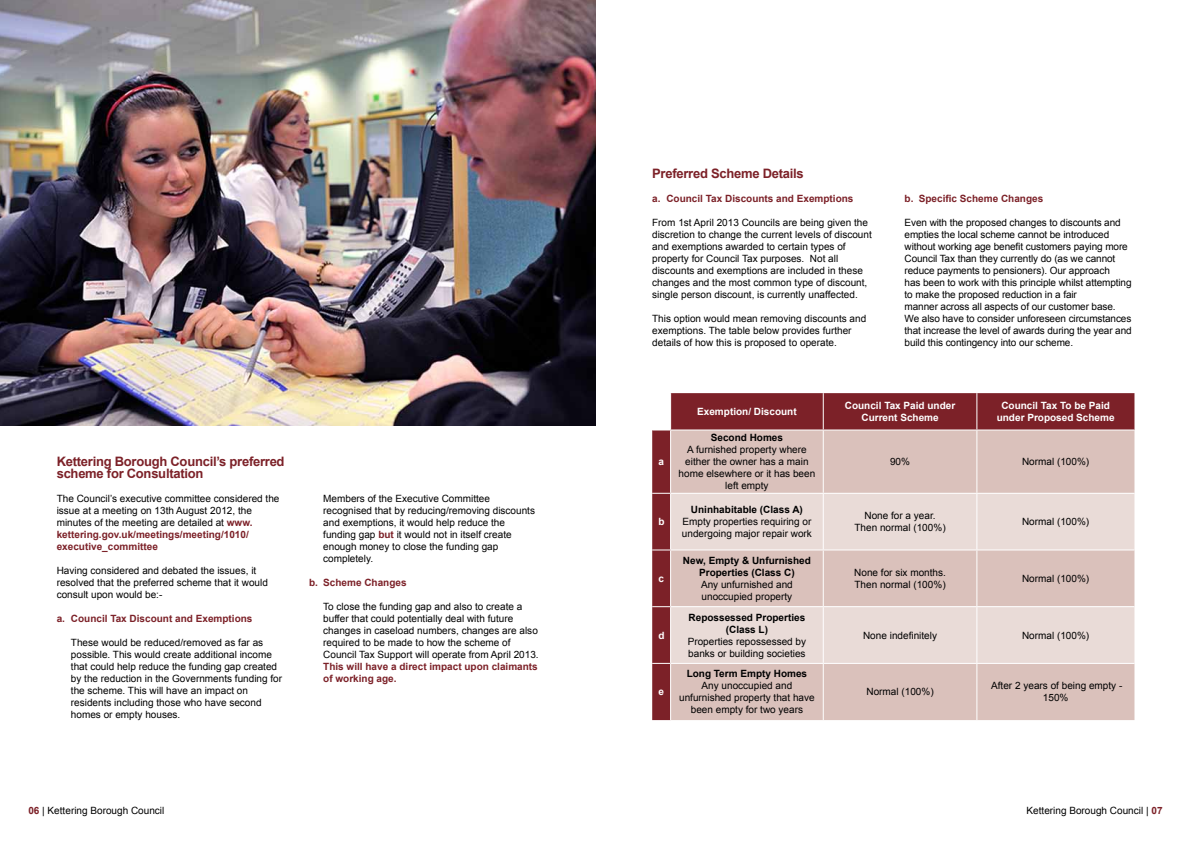
<style>
.page{position:relative;width:1191px;height:842px;background:#fff}
.page>*{position:absolute;margin:0;border:0;box-sizing:border-box;transform-origin:0 0}
.t1{font:700 13px/12px "Arial";letter-spacing:-.02em;color:#7c2128}
.t2{font:10px/12px "Arial";color:#000}
.t3{font:700 10px/12px "Arial";color:#7c2128}
.t4{font:700 10px/12px "Arial";color:#000;text-align:center}
.t5{font:700 10px/12px "Arial";color:#fff;text-align:center}
.s1{font-weight:700;color:#7c2128}
</style>
<div class="page">
<img style="left:0;top:0;width:595px;height:425px">
<svg style="left:652px;top:393px;width:482px;height:327px;background:#802930"></svg>
<div style="left:671px;top:430px;width:463px;height:290px;background:#dac1bb"></div>
<svg style="left:671px;top:494px;width:463px;height:169px;background:#e4d2ce"></svg>
<hr style="left:670px;top:393px;width:1px;height:36px;background:#fff">
<hr style="left:822px;top:393px;width:1px;height:36px;background:#fff">
<hr style="left:976px;top:393px;width:1px;height:36px;background:#fff">
<svg style="left:652px;top:429px;width:18px;height:1px"></svg>
<hr style="left:670px;top:429px;width:153px;height:1px;background:#fff">
<hr style="left:670px;top:430px;width:1px;height:63px;background:#fff">
<hr style="left:823px;top:429px;width:154px;height:1px;background:#fff">
<hr style="left:822px;top:430px;width:1px;height:63px;background:#fff">
<hr style="left:977px;top:429px;width:157px;height:1px;background:#fff">
<hr style="left:976px;top:430px;width:1px;height:63px;background:#fff">
<svg style="left:652px;top:493px;width:18px;height:1px"></svg>
<hr style="left:670px;top:493px;width:153px;height:1px;background:#fff">
<hr style="left:670px;top:494px;width:1px;height:55px;background:#fff">
<hr style="left:823px;top:493px;width:154px;height:1px;background:#fff">
<hr style="left:822px;top:494px;width:1px;height:55px;background:#fff">
<hr style="left:977px;top:493px;width:157px;height:1px;background:#fff">
<hr style="left:976px;top:494px;width:1px;height:55px;background:#fff">
<svg style="left:652px;top:549px;width:18px;height:1px"></svg>
<hr style="left:670px;top:549px;width:153px;height:1px;background:#fff">
<hr style="left:670px;top:550px;width:1px;height:56px;background:#fff">
<hr style="left:823px;top:549px;width:154px;height:1px;background:#fff">
<hr style="left:822px;top:550px;width:1px;height:56px;background:#fff">
<hr style="left:977px;top:549px;width:157px;height:1px;background:#fff">
<hr style="left:976px;top:550px;width:1px;height:56px;background:#fff">
<svg style="left:652px;top:606px;width:18px;height:1px"></svg>
<hr style="left:670px;top:606px;width:153px;height:1px;background:#fff">
<hr style="left:670px;top:607px;width:1px;height:56px;background:#fff">
<hr style="left:823px;top:606px;width:154px;height:1px;background:#fff">
<hr style="left:822px;top:607px;width:1px;height:56px;background:#fff">
<hr style="left:977px;top:606px;width:157px;height:1px;background:#fff">
<hr style="left:976px;top:607px;width:1px;height:56px;background:#fff">
<svg style="left:652px;top:663px;width:18px;height:1px"></svg>
<hr style="left:670px;top:663px;width:153px;height:1px;background:#fff">
<hr style="left:670px;top:664px;width:1px;height:56px;background:#fff">
<hr style="left:823px;top:663px;width:154px;height:1px;background:#fff">
<hr style="left:822px;top:664px;width:1px;height:56px;background:#fff">
<hr style="left:977px;top:663px;width:157px;height:1px;background:#fff">
<hr style="left:976px;top:664px;width:1px;height:56px;background:#fff">
<h1 class="t1" style="left:652px;top:167px;width:153px">Preferred Scheme Details</h1>
<p class="t3" style="left:652px;top:193px;width:203px">a. Council Tax Discounts and Exemptions</p>
<p class="t2" style="left:652px;top:217px;width:221px">From 1st April 2013 Councils are being given the discretion to change the current levels of discount and exemptions awarded to certain types of property for Council Tax purposes. Not all discounts and exemptions are included in these changes and the most common type of discount, single person discount, is currently unaffected.</p>
<p class="t2" style="left:652px;top:313px;width:215px">This option would mean removing discounts and exemptions. The table below provides further details of how this is proposed to operate.</p>
<p class="t3" style="left:904px;top:193px;width:140px">b. Specific Scheme Changes</p>
<p class="t2" style="left:904px;top:217px;width:229px">Even with the proposed changes to discounts and empties the local scheme cannot be introduced without working age benefit customers paying more Council Tax than they currently do (as we cannot reduce payments to pensioners). Our approach<br>has been to work with this principle whilst attempting to make the proposed reduction in a fair<br>manner across all aspects of our customer base.<br>We also have to consider unforeseen circumstances that increase the level of awards during the year and build this contingency into our scheme.</p>
<h1 class="t1" style="left:57px;top:455px;width:229px">Kettering Borough Council’s preferred scheme for Consultation</h1>
<p class="t2" style="left:57px;top:493px;width:224px">The Council’s executive committee considered the issue at a meeting on 13th August 2012, the minutes of the meeting are detailed at <span class="s1">www. kettering.gov.uk/meetings/meeting/1010/ executive_committee</span></p>
<p class="t2" style="left:57px;top:565px;width:213px">Having considered and debated the issues, it resolved that the preferred scheme that it would consult upon would be:-</p>
<p class="t3" style="left:57px;top:613px;width:197px">a. Council Tax Discount and Exemptions</p>
<p class="t2" style="left:71px;top:637px;width:213px">These would be reduced/removed as far as possible. This would create additional income that could help reduce the funding gap created by the reduction in the Governments funding for the scheme. This will have an impact on residents including those who have second homes or empty houses.</p>
<p class="t2" style="left:323px;top:493px;width:213px">Members of the Executive Committee recognised that by reducing/removing discounts and exemptions, it would help reduce the funding gap <span class="s1">but</span> it would not in itself create enough money to close the funding gap completely.</p>
<p class="t3" style="left:309px;top:577px;width:99px">b. Scheme Changes</p>
<p class="t2" style="left:323px;top:601px;width:217px">To close the funding gap and also to create a buffer that could potentially deal with future changes in caseload numbers, changes are also required to be made to how the scheme of Council Tax Support will operate from April 2013.</p>
<p class="t3" style="left:323px;top:661px;width:216px">This will have a direct impact upon claimants of working age.</p>
<p class="t5" style="left:658px;top:456px;width:7px">a</p>
<p class="t5" style="left:658px;top:516px;width:8px">b</p>
<p class="t5" style="left:658px;top:572px;width:7px">c</p>
<p class="t5" style="left:658px;top:629px;width:8px">d</p>
<p class="t5" style="left:658px;top:686px;width:7px">e</p>
<p class="t5" style="left:697px;top:406px;width:101px">Exemption/ Discount</p>
<p class="t5" style="left:845px;top:400px;width:112px">Council Tax Paid under<br>Current Scheme</p>
<p class="t5" style="left:996px;top:400px;width:119px">Council Tax To be Paid under Proposed Scheme</p>
<p class="t4" style="left:711px;top:432px;width:74px">Second Homes</p>
<p class="t2" style="left:678px;top:444px;width:138px;text-align:center">A furnished property where either the owner has a main home elsewhere or it has been left empty</p>
<p class="t2" style="left:890px;top:456px;width:22px">90%</p>
<p class="t2" style="left:1022px;top:456px;width:69px">Normal (100%)</p>
<p class="t4" style="left:691px;top:504px;width:113px">Uninhabitable (Class A)</p>
<p class="t2" style="left:682px;top:516px;width:132px">Empty properties requiring or undergoing major repair work</p>
<p class="t2" style="left:854px;top:510px;width:93px;text-align:center">None for a year.<br>Then normal (100%)</p>
<p class="t2" style="left:1022px;top:516px;width:69px">Normal (100%)</p>
<p class="t4" style="left:683px;top:554px;width:129px">New, Empty &amp; Unfurnished<br>Properties (Class C)</p>
<p class="t2" style="left:701px;top:578px;width:93px">Any unfurnished and unoccupied property</p>
<p class="t4" style="left:688px;top:611px;width:118px">Repossessed Properties (Class L)</p>
<p class="t2" style="left:687px;top:635px;width:120px">Properties repossessed by banks or building societies</p>
<p class="t2" style="left:854px;top:566px;width:93px">None for six months.<br>Then normal (100%)</p>
<p class="t2" style="left:1022px;top:572px;width:69px">Normal (100%)</p>
<p class="t2" style="left:863px;top:629px;width:75px">None indefinitely</p>
<p class="t2" style="left:1022px;top:629px;width:69px">Normal (100%)</p>
<p class="t4" style="left:686px;top:668px;width:122px">Long Term Empty Homes</p>
<p class="t2" style="left:679px;top:680px;width:137px;text-align:center">Any unoccupied and unfurnished property that have been empty for two years</p>
<p class="t2" style="left:866px;top:686px;width:69px">Normal (100%)</p>
<p class="t2" style="left:991px;top:680px;width:133px;text-align:center">After 2 years of being empty -<br>150%</p>
<p class="t2" style="left:28px;top:805px;width:137px"><span class="s1">06</span> | Kettering Borough Council</p>
<p class="t2" style="left:1026px;top:805px;width:138px">Kettering Borough Council | <span class="s1">07</span></p>
</div>
